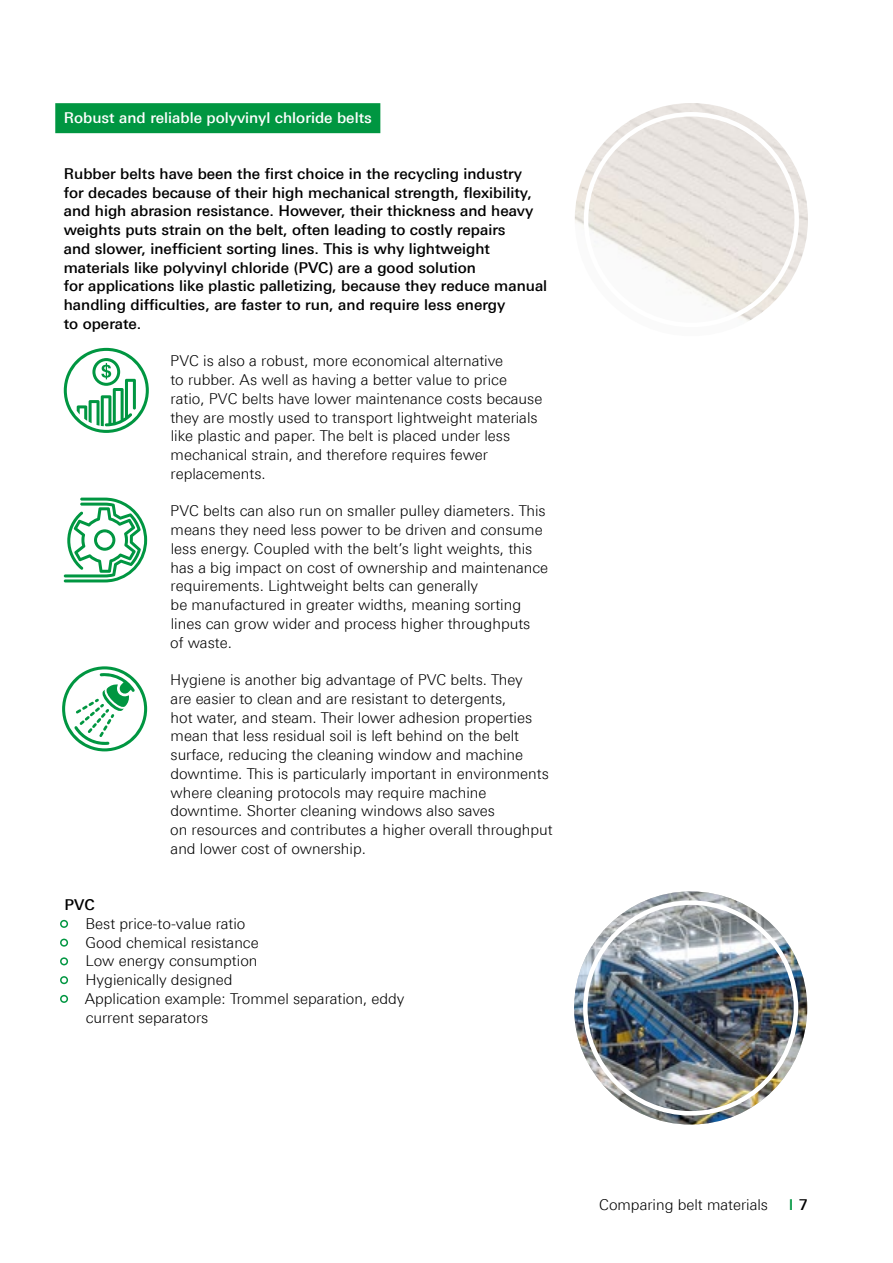
<style>
.page{position:relative;width:893px;height:1263px;background:#fff}
.page>*{position:absolute;margin:0;border:0;box-sizing:border-box;transform-origin:0 0}
.t1{font:300 15px/18.8px "Linotype Univers 330";color:#000}
.t2{font:500 15px/18.8px "Linotype Univers 530";color:#000}
.t3{font:500 15px "Linotype Univers 530";color:#fff}
.t4{font:500 15px "Linotype Univers 530";color:#009641}
.s1{font-family:"Linotype Univers 630";font-weight:700;font-size:18px;color:#009641}
.s2{color:#000}
</style>
<div class="page">
<img style="left:574px;top:891px;width:233px;height:233px;border-radius:117px">
<div style="left:55px;top:103px;width:325px;height:30px;background:#009641"></div>
<img style="left:575px;top:103px;width:233px;height:218px">
<svg style="left:64px;top:498px;width:83px;height:84px"></svg>
<svg style="left:64px;top:348px;width:85px;height:85px"></svg>
<svg style="left:62px;top:666px;width:85px;height:85px"></svg>
<p class="t3" style="left:64px;top:108px;width:310px">Robust and reliable polyvinyl chloride belts</p>
<p class="t2" style="left:64px;top:164px;width:485px">Rubber belts have been the first choice in the recycling industry<br>for decades because of their high mechanical strength, flexibility, and high abrasion resistance. However, their thickness and heavy weights puts strain on the belt, often leading to costly repairs<br>and slower, inefficient sorting lines. This is why lightweight materials like polyvinyl chloride (PVC) are a good solution<br>for applications like plastic palletizing, because they reduce manual handling difficulties, are faster to run, and require less energy<br>to operate.</p>
<p class="t1" style="left:170px;top:351px;width:374px">PVC is also a robust, more economical alternative<br>to rubber. As well as having a better value to price ratio, PVC belts have lower maintenance costs because they are mostly used to transport lightweight materials like plastic and paper. The belt is placed under less mechanical strain, and therefore requires fewer replacements.</p>
<p class="t1" style="left:170px;top:501px;width:379px">PVC belts can also run on smaller pulley diameters. This means they need less power to be driven and consume less energy. Coupled with the belt’s light weights, this has a big impact on cost of ownership and maintenance requirements. Lightweight belts can generally<br>be manufactured in greater widths, meaning sorting lines can grow wider and process higher throughputs<br>of waste.</p>
<p class="t1" style="left:170px;top:670px;width:384px">Hygiene is another big advantage of PVC belts. They<br>are easier to clean and are resistant to detergents,<br>hot water, and steam. Their lower adhesion properties mean that less residual soil is left behind on the belt surface, reducing the cleaning window and machine downtime. This is particularly important in environments where cleaning protocols may require machine downtime. Shorter cleaning windows also saves<br>on resources and contributes a higher overall throughput and lower cost of ownership.</p>
<p class="t2" style="left:64px;top:895px;width:32px">PVC</p>
<p class="t1" style="left:60px;top:914px;width:187px"><span class="s1">•</span> Best price-to-value ratio</p>
<p class="t1" style="left:60px;top:933px;width:201px"><span class="s1">•</span> Good chemical resistance</p>
<p class="t1" style="left:60px;top:951px;width:200px"><span class="s1">•</span> Low energy consumption</p>
<p class="t1" style="left:60px;top:970px;width:174px"><span class="s1">•</span> Hygienically designed</p>
<p class="t1" style="left:86px;top:989px;width:320px;text-indent:-26px"><span class="s1">•</span> Application example: Trommel separation, eddy current separators</p>
<p class="t1" style="left:599px;top:1195px;width:171px">Comparing belt materials</p>
<p class="t4" style="left:789px;top:1196px;width:21px">I <span class="s2">7</span></p>
</div>
